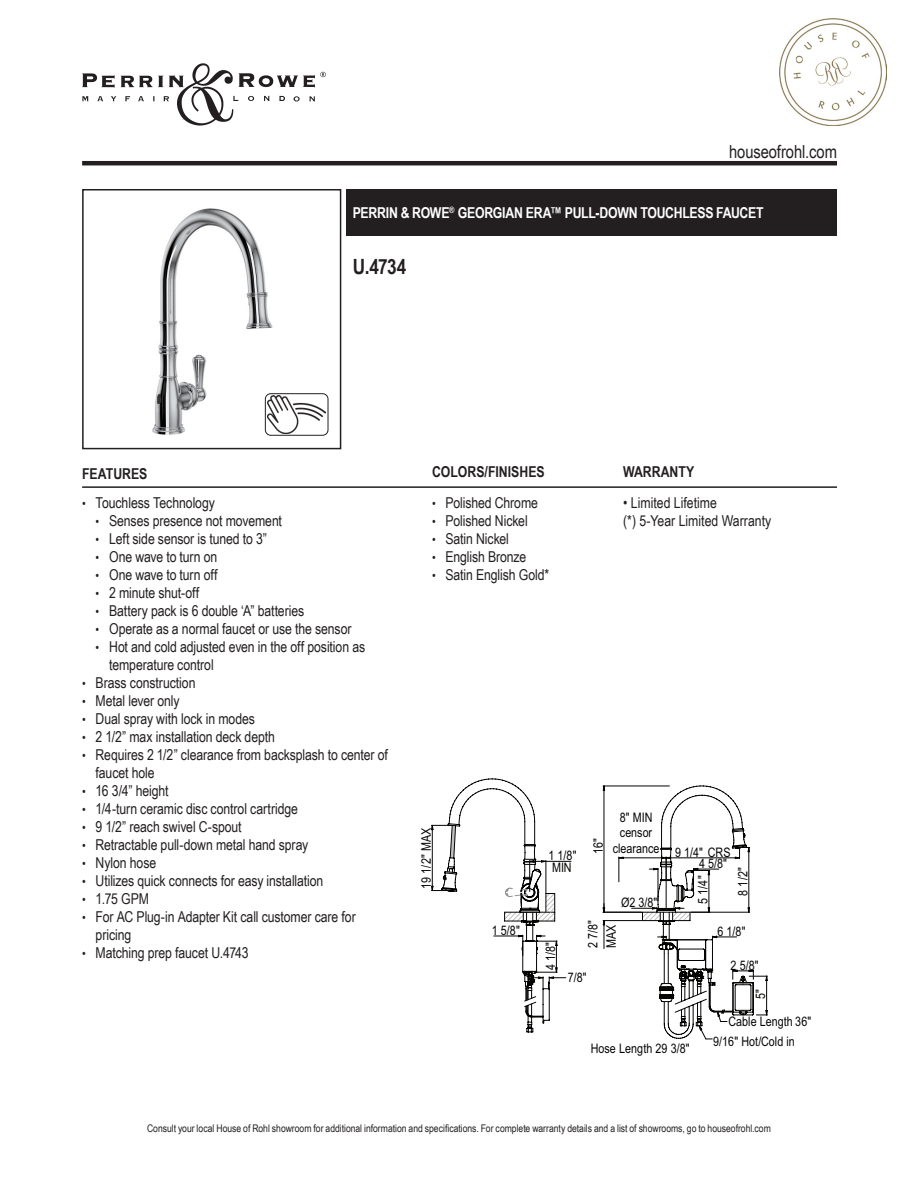
<style>
.page{position:relative;width:918px;height:1188px;background:#fff}
.page>*{position:absolute;margin:0;border:0;box-sizing:border-box;transform-origin:0 0}
.Product_Info_Nest{font:700 21px "Arial Narrow";color:#231f20}
.t1{font:18px "Arial Narrow";letter-spacing:-.005em;color:#231f20}
.t2{font:15px/18px "Arial Narrow";letter-spacing:-.005em;color:#231f20}
.Product_Title_Bar{font:700 15px "Arial Narrow";letter-spacing:-.02em;color:#fff}
.t3{font:700 15px "Arial Narrow";color:#231f20}
.t4{font:13.2px/15.8px "Arial Narrow";color:#040503}
.t5{font:10.5px "Arial Narrow";color:#231f20}
.s1{font-size:12.75px}
</style>
<div class="page">
<hr style="left:82px;top:161px;width:755px;height:4px;background:#231f20">
<hr style="left:82px;top:486px;width:755px;height:2px;background:#231f20">
<div style="left:346px;top:189px;width:491px;height:46px;background:#231f20"></div>
<img style="left:152px;top:208px;width:177px;height:228px">
<div style="left:82px;top:189px;width:259px;height:260px;border:2px solid #231f20"></div>
<svg style="left:431px;top:779px;width:337px;height:261px"></svg>
<img style="left:779px;top:19px;width:107px;height:107px">
<svg style="left:82px;top:63px;width:244px;height:63px"></svg>
<img style="left:267px;top:396px;width:59px;height:37px">
<div style="left:265px;top:394px;width:63px;height:41px;border:1px solid #231f20;border-radius:5px"></div>
<p class="t1" style="left:729px;top:138px;width:109px">houseofrohl.com</p>
<p class="Product_Title_Bar" style="left:353px;top:201px;width:412px">PERRIN &amp; ROWE<sup>®</sup> GEORGIAN ERA™ PULL-DOWN TOUCHLESS FAUCET</p>
<p class="Product_Info_Nest" style="left:353px;top:251px;width:55px">U.4734</p>
<p class="t3" style="left:82px;top:462px;width:67px">FEATURES</p>
<p class="t3" style="left:432px;top:460px;width:114px">COLORS/FINISHES</p>
<p class="t3" style="left:623px;top:460px;width:73px">WARRANTY</p>
<p class="t2" style="left:82px;top:494px;width:134px"><span class="s1">•</span> Touchless Technology</p>
<p class="t2" style="left:96px;top:512px;width:188px"><span class="s1">•</span> Senses presence not movement</p>
<p class="t2" style="left:96px;top:530px;width:173px"><span class="s1">•</span> Left side sensor is tuned to 3”</p>
<p class="t2" style="left:96px;top:548px;width:123px"><span class="s1">•</span> One wave to turn on</p>
<p class="t2" style="left:96px;top:566px;width:123px"><span class="s1">•</span> One wave to turn off</p>
<p class="t2" style="left:96px;top:584px;width:105px"><span class="s1">•</span> 2 minute shut-off</p>
<p class="t2" style="left:96px;top:602px;width:210px"><span class="s1">•</span> Battery pack is 6 double ‘A” batteries</p>
<p class="t2" style="left:96px;top:620px;width:257px"><span class="s1">•</span> Operate as a normal faucet or use the sensor</p>
<p class="t2" style="left:109px;top:638px;width:258px;text-indent:-14px"><span class="s1">•</span> Hot and cold adjusted even in the off position as temperature control</p>
<p class="t2" style="left:82px;top:674px;width:115px"><span class="s1">•</span> Brass construction</p>
<p class="t2" style="left:82px;top:692px;width:99px"><span class="s1">•</span> Metal lever only</p>
<p class="t2" style="left:82px;top:710px;width:174px"><span class="s1">•</span> Dual spray with lock in modes</p>
<p class="t2" style="left:82px;top:728px;width:194px"><span class="s1">•</span> 2 1/2” max installation deck depth</p>
<p class="t2" style="left:96px;top:746px;width:294px;text-indent:-14px"><span class="s1">•</span> Requires 2 1/2” clearance from backsplash to center of faucet hole</p>
<p class="t2" style="left:82px;top:782px;width:88px"><span class="s1">•</span> 16 3/4” height</p>
<p class="t2" style="left:82px;top:800px;width:218px"><span class="s1">•</span> 1/4-turn ceramic disc control cartridge</p>
<p class="t2" style="left:82px;top:818px;width:161px"><span class="s1">•</span> 9 1/2” reach swivel C-spout</p>
<p class="t2" style="left:82px;top:836px;width:228px"><span class="s1">•</span> Retractable pull-down metal hand spray</p>
<p class="t2" style="left:82px;top:854px;width:76px"><span class="s1">•</span> Nylon hose</p>
<p class="t2" style="left:82px;top:872px;width:243px"><span class="s1">•</span> Utilizes quick connects for easy installation</p>
<p class="t2" style="left:82px;top:890px;width:68px"><span class="s1">•</span> 1.75 GPM</p>
<p class="t2" style="left:96px;top:908px;width:262px;text-indent:-14px"><span class="s1">•</span> For AC Plug-in Adapter Kit call customer care for pricing</p>
<p class="t2" style="left:82px;top:944px;width:168px"><span class="s1">•</span> Matching prep faucet U.4743</p>
<p class="t2" style="left:432px;top:494px;width:108px"><span class="s1">•</span> Polished Chrome</p>
<p class="t2" style="left:432px;top:512px;width:97px"><span class="s1">•</span> Polished Nickel</p>
<p class="t2" style="left:432px;top:530px;width:79px"><span class="s1">•</span> Satin Nickel</p>
<p class="t2" style="left:432px;top:548px;width:96px"><span class="s1">•</span> English Bronze</p>
<p class="t2" style="left:432px;top:566px;width:119px"><span class="s1">•</span> Satin English Gold*</p>
<p class="t2" style="left:623px;top:494px;width:95px">• Limited Lifetime</p>
<p class="t2" style="left:623px;top:512px;width:150px">(*) 5-Year Limited Warranty</p>
<p class="t4" style="left:418px;top:889px;width:62px;rotate:-90deg">19 1/2" MAX</p>
<p class="t4" style="left:492px;top:922px;width:30px">1 5/8"</p>
<p class="t4" style="left:549px;top:849px;width:30px;line-height:11.7px">1 1/8"<br>MIN</p>
<p class="t4" style="left:542px;top:970px;width:30px;rotate:-90deg">4 1/8"</p>
<p class="t4" style="left:590px;top:854px;width:17px;rotate:-90deg">16"</p>
<p class="t4" style="left:613px;top:809px;width:48px;text-align:center">8" MIN censor clearance</p>
<p class="t4" style="left:621px;top:894px;width:38px">Ø2 3/8"</p>
<p class="t4" style="left:583px;top:948px;width:30px;line-height:18.3px;rotate:-90deg">2 7/8"<br>MAX</p>
<p class="t4" style="left:675px;top:844px;width:57px">9 1/4" CRS</p>
<p class="t4" style="left:695px;top:904px;width:30px;rotate:-90deg">5 1/4"</p>
<p class="t4" style="left:699px;top:855px;width:30px">4 5/8"</p>
<p class="t4" style="left:735px;top:896px;width:30px;rotate:-90deg">8 1/2"</p>
<p class="t4" style="left:718px;top:923px;width:30px">6 1/8"</p>
<p class="t4" style="left:731px;top:957px;width:30px">2 5/8"</p>
<p class="t4" style="left:568px;top:969px;width:21px">7/8"</p>
<p class="t4" style="left:591px;top:1040px;width:100px">Hose Length 29 3/8"</p>
<p class="t4" style="left:752px;top:999px;width:11px;rotate:-90deg">5"</p>
<p class="t4" style="left:713px;top:1010px;width:100px;line-height:20.4px;text-indent:15px">Cable Length 36"<br>9/16" Hot/Cold in</p>
<p class="t5" style="left:147px;top:1121px;width:625px">Consult your local House of Rohl showroom for additional information and specifications. For complete warranty details and a list of showrooms, go to houseofrohl.com</p>
</div>
